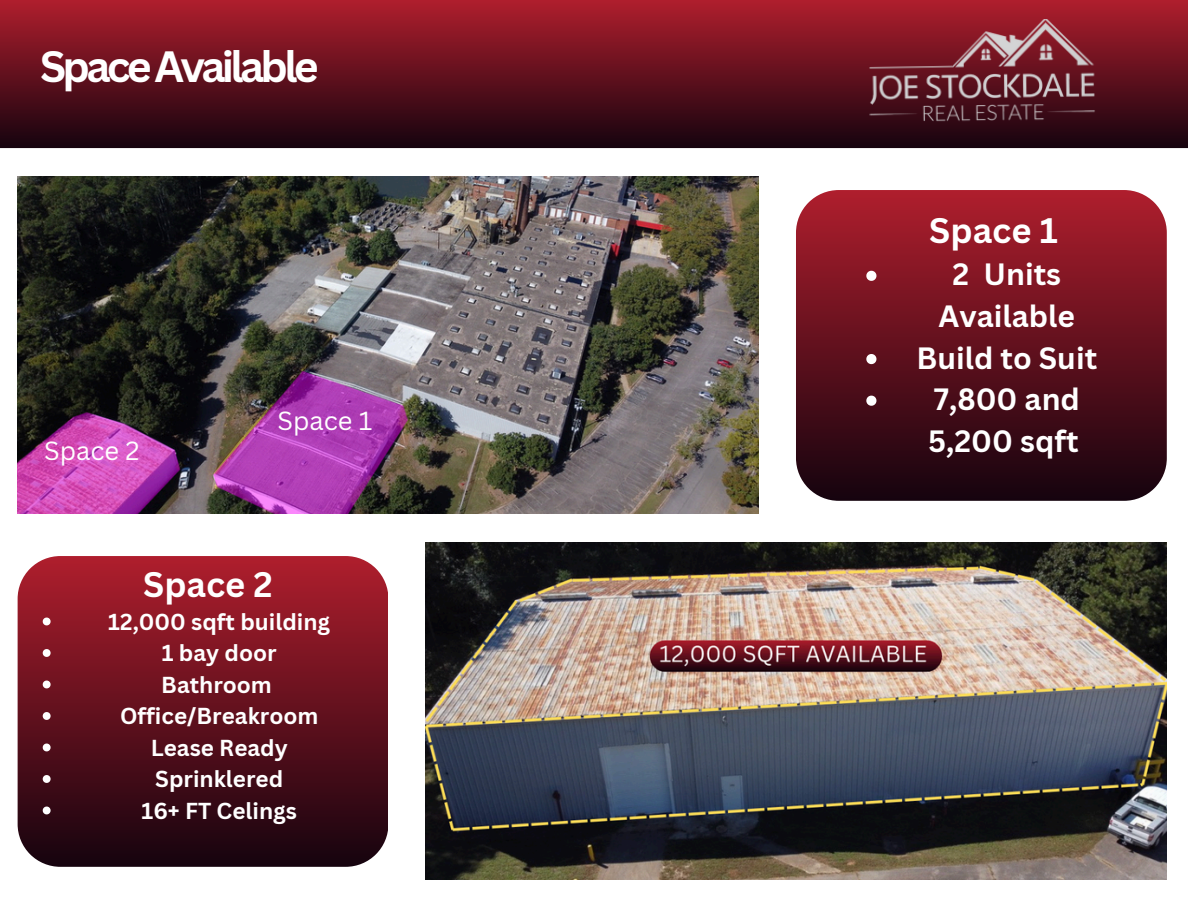
<style>
.page{position:relative;width:1188px;height:918px;background:#fff}
.page>*{position:absolute;margin:0;border:0;box-sizing:border-box;transform-origin:0 0}
.t1{font:700 42.6px "Canva Sans";letter-spacing:-.085em;color:#fff}
.t2{font:700 34.5px "Canva Sans";color:#fff}
.t3{font:700 30px/41.7px "Canva Sans";color:#fff;text-align:center}
.t4{font:25.5px "Canva Sans";color:#fff}
.t5{font:700 22.5px "Canva Sans";color:#fff}
</style>
<div class="page">
<img style="left:425px;top:542px;width:742px;height:338px">
<img style="left:18px;top:176px;width:741px;height:338px">
<svg style="left:0;top:0;width:1188px;height:148px;background:#62101d"></svg>
<img style="left:869px;top:19px;width:227px;height:104px">
<svg style="left:796px;top:190px;width:370px;height:311px;background:#641420"></svg>
<svg style="left:18px;top:556px;width:370px;height:311px;background:#641320"></svg>
<svg style="left:866px;top:271px;width:10px;height:10px"></svg>
<svg style="left:866px;top:354px;width:10px;height:10px"></svg>
<svg style="left:866px;top:396px;width:10px;height:10px"></svg>
<svg style="left:43px;top:618px;width:8px;height:7px"></svg>
<svg style="left:43px;top:649px;width:8px;height:8px"></svg>
<svg style="left:43px;top:681px;width:8px;height:7px"></svg>
<svg style="left:43px;top:712px;width:8px;height:8px"></svg>
<svg style="left:43px;top:744px;width:8px;height:7px"></svg>
<svg style="left:43px;top:775px;width:8px;height:8px"></svg>
<svg style="left:43px;top:807px;width:8px;height:7px"></svg>
<p class="t1" style="left:40px;top:36px;width:280px">SpaceAvailable</p>
<h2 class="t4" style="left:44px;top:432px;width:97px">Space 2</h2>
<p class="t4" style="left:278px;top:403px;width:96px">Space 1</p>
<p class="t2" style="left:143px;top:560px;width:131px">Space 2</p>
<p class="t5" style="left:108px;top:606px;width:223px">12,000 sqft building</p>
<p class="t5" style="left:162px;top:637px;width:116px">1 bay door</p>
<p class="t5" style="left:161px;top:669px;width:112px">Bathroom</p>
<p class="t5" style="left:120px;top:700px;width:200px">Office/Breakroom</p>
<p class="t5" style="left:151px;top:732px;width:138px">Lease Ready</p>
<p class="t5" style="left:155px;top:763px;width:129px">Sprinklered</p>
<p class="t5" style="left:142px;top:795px;width:157px">16+ FT Celings</p>
<h4 class="t2" style="left:929px;top:206px;width:130px">Space 1</h4>
<p class="t3" style="left:939px;top:253px;width:138px">2 Units<br>Available</p>
<p class="t3" style="left:917px;top:336px;width:182px">Build to Suit</p>
<h2 class="t3" style="left:928px;top:378px;width:153px;text-align:left">7,800 and<br>5,200 sqft</h2>
</div>
